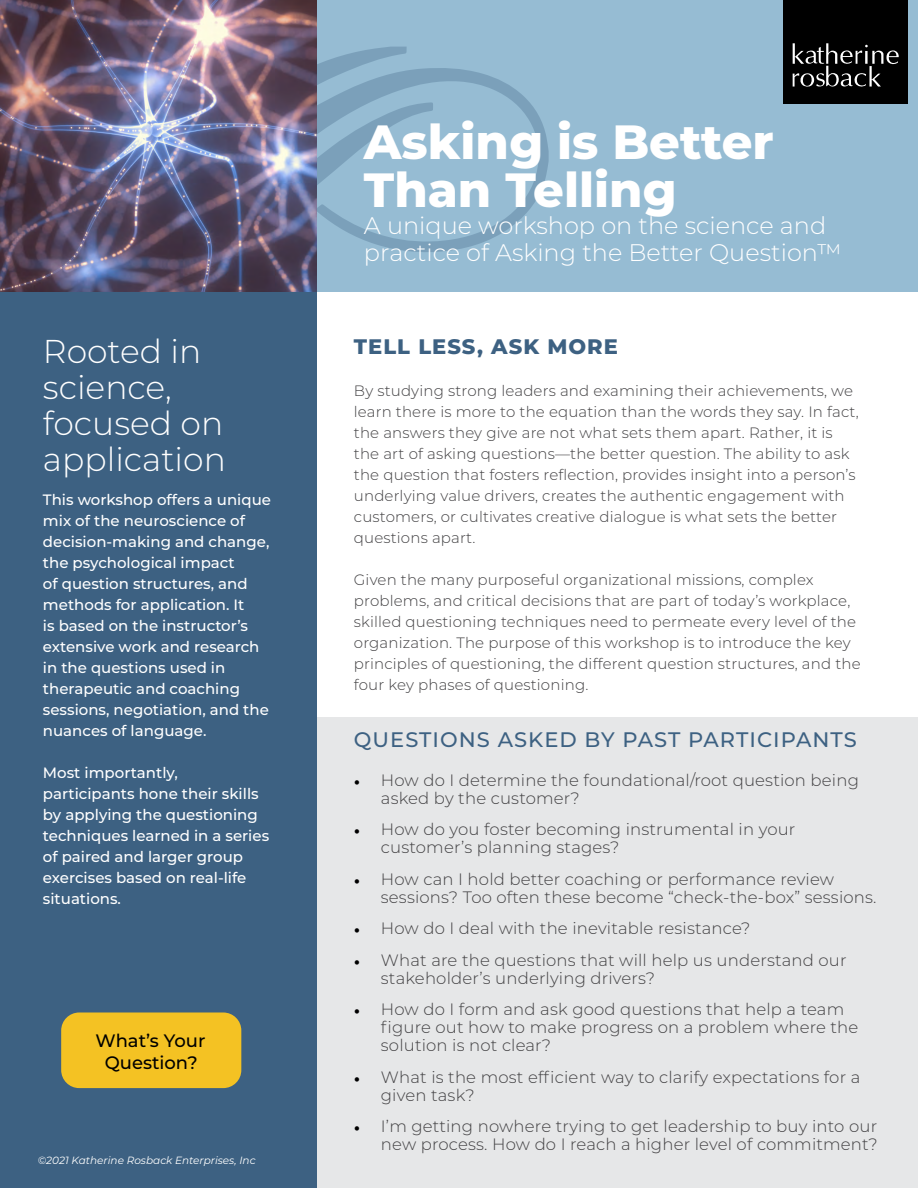
<style>
.page{position:relative;width:918px;height:1188px;background:#fff}
.page>*{position:absolute;margin:0;border:0;box-sizing:border-box;transform-origin:0 0}
.t1{font:800 48px/48px "Montserrat";color:#fff}
.t2{font:300 33px/36px "Montserrat";color:#fff}
.t3{font:300 24px/27px "Montserrat";color:#fff}
.t4{font:500 21px "Montserrat";letter-spacing:.05em;color:#3d6182}
.t5{font:800 21px "Montserrat";letter-spacing:.05em;color:#3d6182}
.t6{font:500 18px/21.6px "Montserrat";color:#000;text-align:center}
.t7{font:300 16.5px/18px "Montserrat";letter-spacing:.01em;color:#414042}
.t8{font:300 15px/21px "Montserrat";letter-spacing:.01em;color:#414042}
.t9{font:500 15px/21px "Montserrat";color:#fff}
.t10{font:italic 10.5px "Montserrat";color:#fff}
.s1{font-family:"Minion Pro";font-weight:400;color:#000}
</style>
<div class="page">
<div style="left:314px;top:717px;width:604px;height:471px;background:#e6e7e8"></div>
<div style="left:0;top:211px;width:316px;height:977px;background:#3d6182"></div>
<div style="left:314px;top:0;width:604px;height:292px;background:#96bcd3"></div>
<svg style="left:316px;top:68px;width:233px;height:186px"></svg>
<svg style="left:316px;top:47px;width:118px;height:177px"></svg>
<img style="left:0;top:0;width:316px;height:292px">
<div style="left:783px;top:0;width:124px;height:104px;background:#000"></div>
<svg style="left:793px;top:43px;width:106px;height:44px"></svg>
<div style="left:61px;top:1012px;width:180px;height:76px;background:#f4c223;border-radius:18px"></div>
<h2 class="t2" style="left:43px;top:332px;width:184px">Rooted in science, focused on application</h2>
<p class="t9" style="left:43px;top:489px;width:230px">This workshop offers a unique mix of the neuroscience of decision-making and change, the psychological impact<br>of question structures, and methods for application. It<br>is based on the instructor’s extensive work and research in the questions used in therapeutic and coaching sessions, negotiation, and the nuances of language.</p>
<p class="t9" style="left:43px;top:762px;width:228px">Most importantly, participants hone their skills by applying the questioning techniques learned in a series of paired and larger group exercises based on real-life situations.</p>
<p class="t6" style="left:95px;top:1029px;width:111px">What’s Your<br>Question?</p>
<p class="t10" style="left:38px;top:1153px;width:219px">©2021 Katherine Rosback Enterprises, Inc</p>
<h1 class="t1" style="left:364px;top:115px;width:411px">Asking is Better<br>Than Telling</h1>
<h3 class="t3" style="left:364px;top:211px;width:479px">A unique workshop on the science and practice of Asking the Better Question™</h3>
<h3 class="t5" style="left:354px;top:331px;width:266px">TELL LESS, ASK MORE</h3>
<p class="t8" style="left:354px;top:380px;width:506px">By studying strong leaders and examining their achievements, we learn there is more to the equation than the words they say. In fact, the answers they give are not what sets them apart. Rather, it is the art of asking questions—the better question. The ability to ask the question that fosters reflection, provides insight into a person’s underlying value drivers, creates the authentic engagement with customers, or cultivates creative dialogue is what sets the better questions apart.</p>
<p class="t8" style="left:354px;top:569px;width:508px">Given the many purposeful organizational missions, complex problems, and critical decisions that are part of today’s workplace, skilled questioning techniques need to permeate every level of the organization. The purpose of this workshop is to introduce the key principles of questioning, the different question structures, and the four key phases of questioning.</p>
<h3 class="t4" style="left:354px;top:725px;width:504px">QUESTIONS ASKED BY PAST PARTICIPANTS</h3>
<p class="t7" style="left:381px;top:770px;width:480px;text-indent:-27px"><span class="s1">•</span> How do I determine the foundational/root question being asked by the customer?</p>
<p class="t7" style="left:381px;top:820px;width:416px;text-indent:-27px"><span class="s1">•</span> How do you foster becoming instrumental in your customer’s planning stages?</p>
<p class="t7" style="left:381px;top:869px;width:497px;text-indent:-27px"><span class="s1">•</span> How can I hold better coaching or performance review sessions? Too often these become “check-the-box” sessions.</p>
<p class="t7" style="left:354px;top:919px;width:398px"><span class="s1">•</span> How do I deal with the inevitable resistance?</p>
<p class="t7" style="left:381px;top:950px;width:467px;text-indent:-27px"><span class="s1">•</span> What are the questions that will help us understand our stakeholder’s underlying drivers?</p>
<p class="t7" style="left:381px;top:1000px;width:479px;text-indent:-27px"><span class="s1">•</span> How do I form and ask good questions that help a team figure out how to make progress on a problem where the solution is not clear?</p>
<p class="t7" style="left:381px;top:1067px;width:481px;text-indent:-27px"><span class="s1">•</span> What is the most efficient way to clarify expectations for a given task?</p>
<p class="t7" style="left:354px;top:1117px;width:526px;text-align:right"><span class="s1">•</span> I’m getting nowhere trying to get leadership to buy into our new process. How do I reach a higher level of commitment?</p>
</div>
